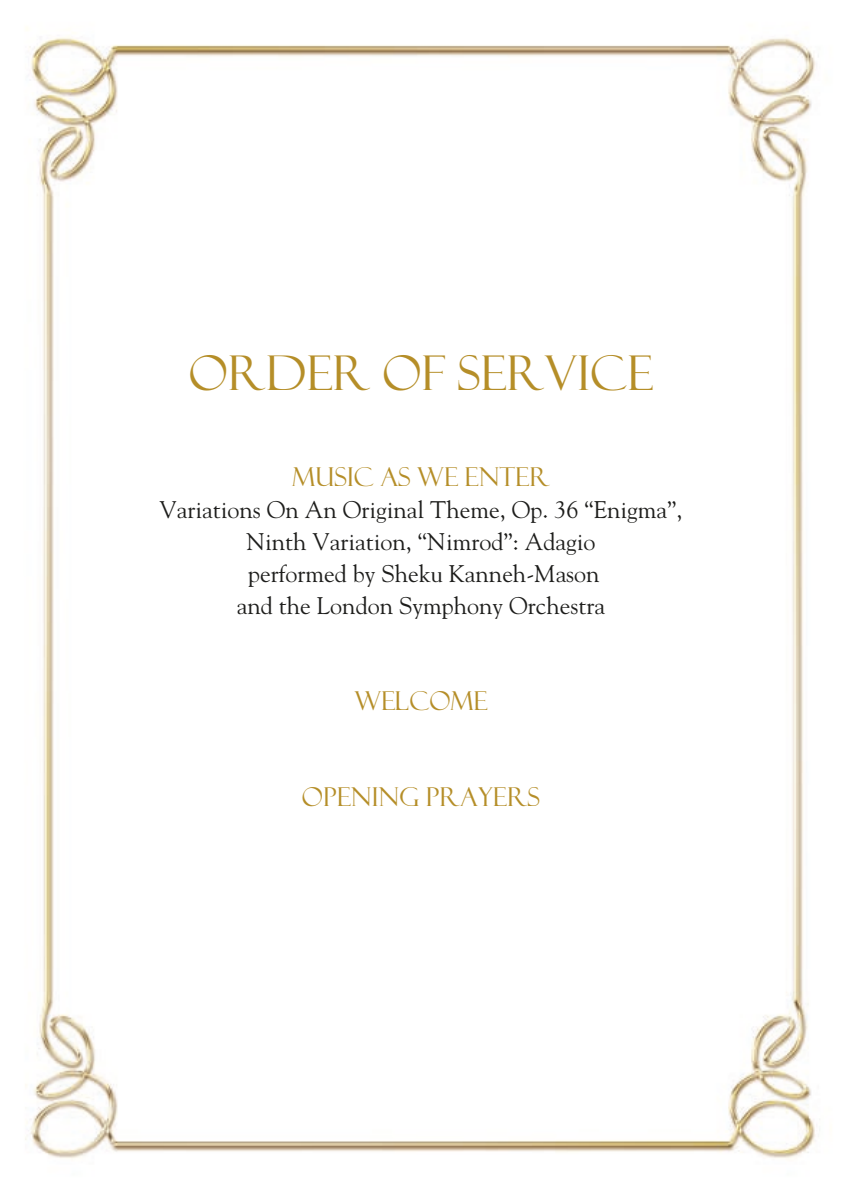
<style>
.page{position:relative;width:842px;height:1191px;background:#fff}
.page>*{position:absolute;margin:0;border:0;box-sizing:border-box;transform-origin:0 0}
.t1{font:48px "Felix Titling";color:#b58e28}
.t2{font:26px "Felix Titling";color:#b58e28}
.t3{font:24px/32px "Goudy";color:#1d1d1b;text-align:center}
</style>
<div class="page">
<img style="left:25px;top:28px;width:791px;height:1131px">
<h1 class="t1" style="left:189px;top:345px;width:466px">ORDER OF SERVICE</h1>
<p class="t2" style="left:292px;top:461px;width:259px">MUSIC AS WE ENTER</p>
<p class="t3" style="left:160px;top:493px;width:524px">Variations On An Original Theme, Op. 36 “Enigma”, Ninth Variation, “Nimrod”: Adagio<br>performed by Sheku Kanneh-Mason<br>and the London Symphony Orchestra</p>
<p class="t2" style="left:354px;top:685px;width:135px">WELCOME</p>
<p class="t2" style="left:302px;top:781px;width:240px">OPENING PRAYERS</p>
</div>
